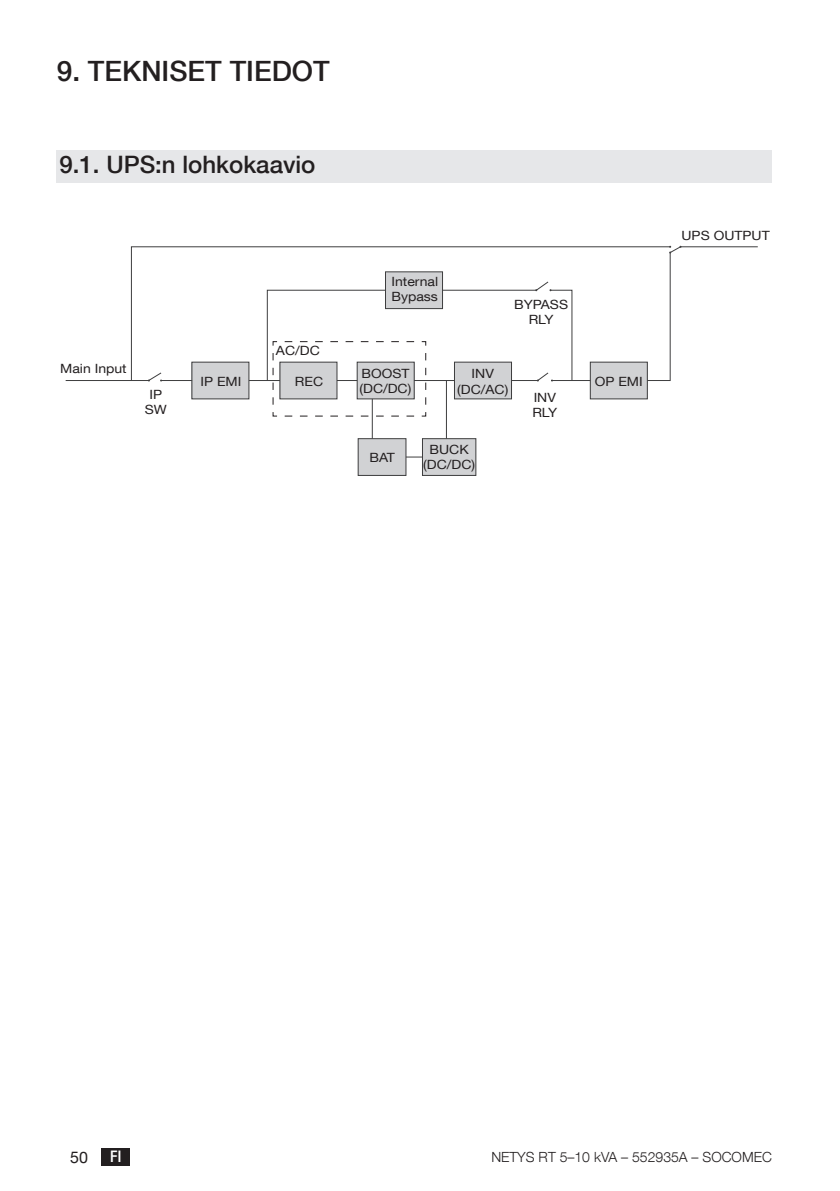
<style>
.page{position:relative;width:840px;height:1191px;background:#fff}
.page>*{position:absolute;margin:0;border:0;box-sizing:border-box;transform-origin:0 0}
.t1{font:500 28px "Helvetica Neue LT Com";color:#231f20}
.t2{font:500 24px "Helvetica Neue LT Com";color:#231f20}
.t3{font:16px "Helvetica Neue LT Com";color:#231f20}
.t4{font:500 condensed 16px "Helvetica Neue LT Com";color:#fff}
.t5{font:300 14px "Helvetica Neue LT Com";color:#231f20}
.t6{font:12.8px/15.2px "Helvetica Neue LT Com";color:#231f20;text-align:center;scale:1.1 1}
</style>
<div class="page">
<div style="left:101px;top:1148px;width:29px;height:17px;background:#231f20"></div>
<div style="left:57px;top:150px;width:714px;height:33px;background:#e6e7e9"></div>
<div style="left:192px;top:362px;width:57px;height:37px;background:#d1d2d4"></div>
<div style="left:191px;top:362px;width:58px;height:37px;border:1px solid #3e3e3f"></div>
<div style="left:358px;top:439px;width:48px;height:36px;background:#d1d2d4"></div>
<div style="left:357px;top:438px;width:49px;height:38px;border:1px solid #3e3e3f"></div>
<div style="left:422px;top:439px;width:53px;height:36px;background:#d1d2d4"></div>
<div style="left:422px;top:438px;width:54px;height:38px;border:1px solid #3e3e3f"></div>
<div style="left:454px;top:362px;width:57px;height:37px;background:#d1d2d4"></div>
<div style="left:454px;top:362px;width:57px;height:37px;border:1px solid #3e3e3f"></div>
<div style="left:590px;top:362px;width:57px;height:37px;background:#d1d2d4"></div>
<div style="left:589px;top:362px;width:58px;height:37px;border:1px solid #3e3e3f"></div>
<hr style="left:371px;top:399px;width:1px;height:40px;background:#3e3e3f">
<svg style="left:406px;top:456px;width:16px;height:1px"></svg>
<hr style="left:446px;top:380px;width:1px;height:59px;background:#3e3e3f">
<svg style="left:130px;top:246px;width:516px;height:135px"></svg>
<svg style="left:441px;top:281px;width:131px;height:100px"></svg>
<svg style="left:65px;top:372px;width:97px;height:9px"></svg>
<svg style="left:646px;top:246px;width:112px;height:135px"></svg>
<svg style="left:266px;top:289px;width:160px;height:128px"></svg>
<h1 class="t1" style="left:57px;top:54px;width:274px">9. TEKNISET TIEDOT</h1>
<h2 class="t2" style="left:60px;top:150px;width:257px">9.1. UPS:n lohkokaavio</h2>
<p class="t6" style="left:60px;top:360px;width:62px">Main Input</p>
<p class="t6" style="left:145px;top:386px;width:22px">IP<br>SW</p>
<p class="t6" style="left:200px;top:373px;width:39px">IP EMI</p>
<p class="t6" style="left:276px;top:343px;width:41px">AC/DC</p>
<p class="t6" style="left:391px;top:273px;width:44px;text-align:left">Internal<br>Bypass</p>
<p class="t6" style="left:514px;top:296px;width:51px">BYPASS<br>RLY</p>
<p class="t6" style="left:295px;top:373px;width:27px">REC</p>
<p class="t6" style="left:359px;top:365px;width:49px;text-align:left">BOOST (DC/DC)</p>
<p class="t6" style="left:457px;top:366px;width:48px">INV (DC/AC)</p>
<p class="t6" style="left:369px;top:450px;width:25px">BAT</p>
<p class="t6" style="left:423px;top:441px;width:49px">BUCK (DC/DC)</p>
<p class="t6" style="left:532px;top:390px;width:24px;text-align:left">INV<br>RLY</p>
<p class="t6" style="left:594px;top:373px;width:45px">OP EMI</p>
<p class="t6" style="left:681px;top:227px;width:82px">UPS OUTPUT</p>
<p class="t3" style="left:70px;top:1147px;width:19px">50</p>
<p class="t4" style="left:110px;top:1147px;width:12px">FI</p>
<p class="t5" style="left:491px;top:1148px;width:282px">NETYS RT 5–10 kVA – 552935A – SOCOMEC</p>
</div>
